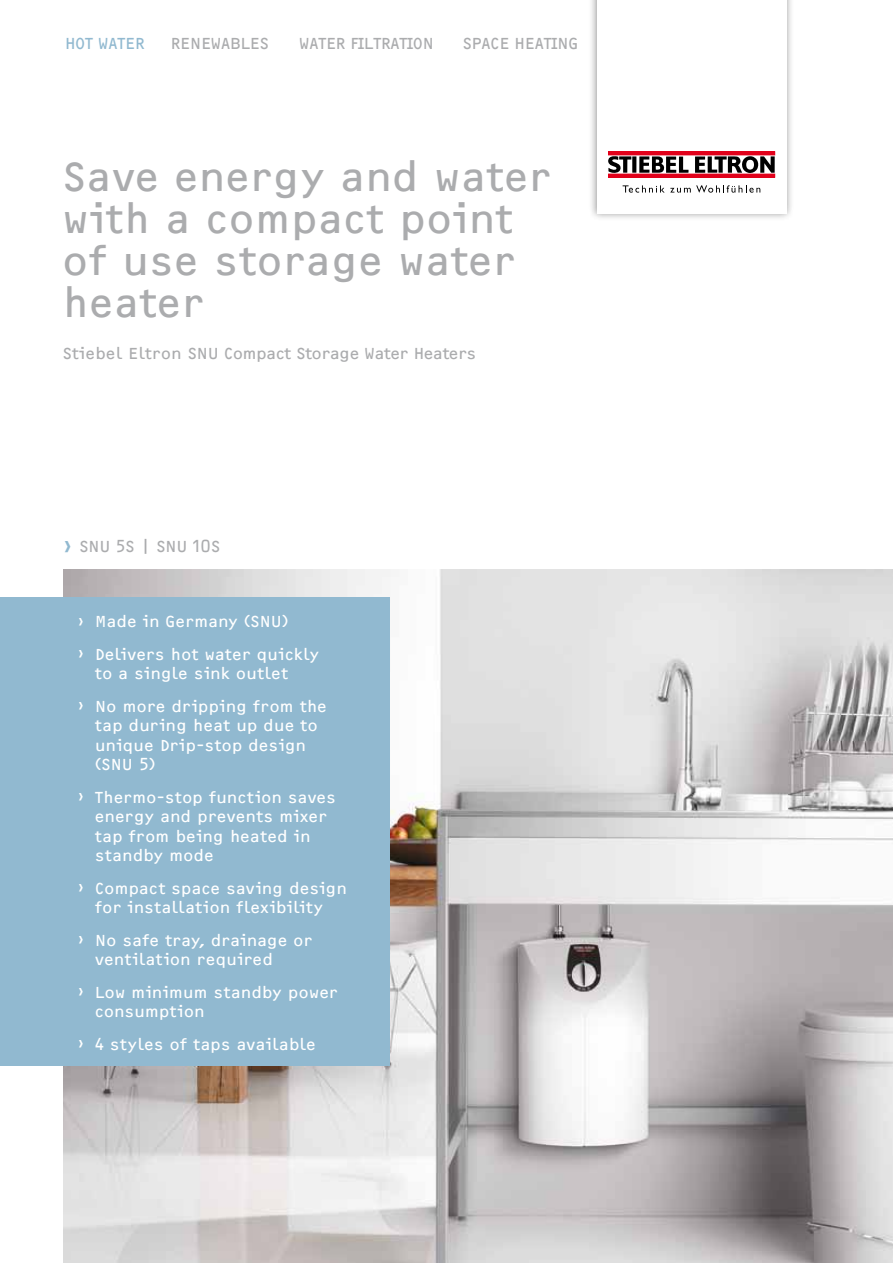
<style>
.page{position:relative;width:893px;height:1263px;background:#fff}
.page>*{position:absolute;margin:0;border:0;box-sizing:border-box;transform-origin:0 0}
.t1{font:42px/42px "F2 FOCR Bczyk Com";letter-spacing:.03em;color:#abacae}
.t2{font:16.5px/19.5px "F2 FOCR Bczyk Com";letter-spacing:.03em;color:#fff}
.t3{font:16.5px "F2 FOCR Bczyk Com";color:#abacae}
.t4{font:16.5px "F2 FOCR Bczyk Com";color:#91b9d0}
.s1{font-size:24.75px;color:#91b9d0}
</style>
<div class="page">
<img style="left:64px;top:570px;width:829px;height:693px">
<div style="left:0;top:597px;width:390px;height:469px;background:#91b9d0"></div>
<div style="left:588px;top:0;width:206px;height:221px;background:#000;opacity:.43"></div>
<div style="left:597px;top:0;width:189px;height:213px;background:#fff"></div>
<svg style="left:695px;top:156px;width:80px;height:17px"></svg>
<svg style="left:608px;top:156px;width:81px;height:18px"></svg>
<div style="left:608px;top:152px;width:167px;height:3px;border:1px solid #e2001a"></div>
<div style="left:608px;top:174px;width:167px;height:3px;border:1px solid #e2001a"></div>
<svg style="left:623px;top:185px;width:137px;height:8px"></svg>
<p class="t4" style="left:65px;top:34px;width:81px">HOT WATER</p>
<p class="t3" style="left:171px;top:34px;width:99px">RENEWABLES</p>
<p class="t3" style="left:299px;top:34px;width:136px">WATER FILTRATION</p>
<p class="t3" style="left:463px;top:34px;width:117px">SPACE HEATING</p>
<h1 class="t1" style="left:63px;top:156px;width:489px">Save energy and water with a compact point of use storage water heater</h1>
<p class="t3" style="left:63px;top:343px;width:415px">Stiebel Eltron SNU Compact Storage Water Heaters</p>
<p class="t3" style="left:64px;top:537px;width:157px"><span class="s1">›</span> SNU 5S | SNU 10S</p>
<p class="t2" style="left:79px;top:605px;width:242px;line-height:32.5px">› Made in Germany (SNU)<br>› Delivers hot water quickly</p>
<p class="t2" style="left:79px;top:657px;width:250px;line-height:32.5px;text-indent:16px">to a single sink outlet<br>› No more dripping from the</p>
<p class="t2" style="left:95px;top:716px;width:224px">tap during heat up due to unique Drip-stop design (SNU 5)</p>
<p class="t2" style="left:95px;top:787px;width:242px;text-indent:-16px">› Thermo-stop function saves energy and prevents mixer tap from being heated in standby mode</p>
<p class="t2" style="left:79px;top:878px;width:269px;text-align:center">› Compact space saving design for installation flexibility</p>
<p class="t2" style="left:95px;top:930px;width:219px;text-indent:-16px">› No safe tray, drainage or ventilation required</p>
<p class="t2" style="left:95px;top:982px;width:244px;text-indent:-17px">› Low minimum standby power consumption</p>
<p class="t2" style="left:79px;top:1034px;width:239px">› 4 styles of taps available</p>
</div>
